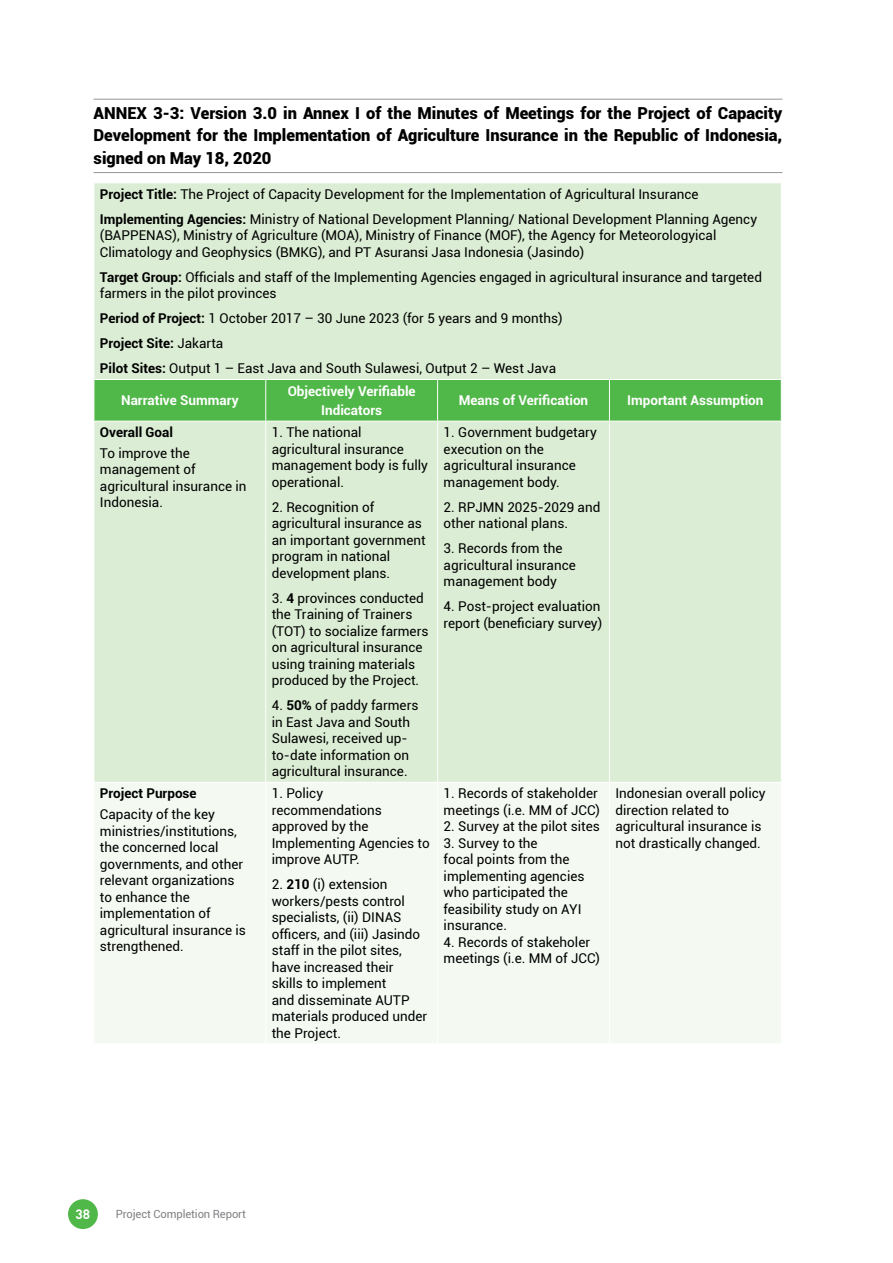
<style>
.page{position:relative;width:893px;height:1263px;background:#fff}
.page>*{position:absolute;margin:0;border:0;box-sizing:border-box;transform-origin:0 0}
.t1{font:900 16.5px/22.5px "Roboto";color:#000;text-align:justify}
.t2{font:13.5px/16.5px "Roboto";color:#000}
.t3{font:700 13.5px/19.5px "Roboto";color:#fff;text-align:center}
.t4{font:700 13.5px "Roboto";color:#000}
.t5{font:700 13.5px "DIN Pro";color:#fff}
.t6{font:11.25px "Roboto";letter-spacing:-.01em;color:#808285}
.s1{font-weight:700}
</style>
<div class="page">
<div style="left:68px;top:1199px;width:30px;height:30px;background:#50b848;border-radius:50%"></div>
<hr style="left:94px;top:99px;width:688px;height:1px;background:#939598">
<hr style="left:94px;top:172px;width:688px;height:1px;background:#939598">
<div style="left:95px;top:183px;width:686px;height:599px;background:#dbedd4"></div>
<div style="left:95px;top:380px;width:686px;height:41px;background:#50b848"></div>
<div style="left:95px;top:783px;width:686px;height:260px;background:#f4f9f2"></div>
<hr style="left:94px;top:379px;width:172px;height:1px;background:#fff">
<hr style="left:266px;top:379px;width:172px;height:1px;background:#fff">
<hr style="left:438px;top:379px;width:171px;height:1px;background:#fff">
<hr style="left:609px;top:379px;width:173px;height:1px;background:#fff">
<hr style="left:265px;top:380px;width:1px;height:41px;background:#fff">
<hr style="left:437px;top:380px;width:1px;height:41px;background:#fff">
<hr style="left:609px;top:380px;width:1px;height:41px;background:#fff">
<hr style="left:94px;top:421px;width:172px;height:1px;background:#fff">
<hr style="left:266px;top:421px;width:172px;height:1px;background:#fff">
<hr style="left:438px;top:421px;width:171px;height:1px;background:#fff">
<hr style="left:609px;top:421px;width:173px;height:1px;background:#fff">
<hr style="left:265px;top:421px;width:1px;height:361px;background:#fff">
<hr style="left:437px;top:421px;width:1px;height:361px;background:#fff">
<hr style="left:609px;top:421px;width:1px;height:361px;background:#fff">
<hr style="left:265px;top:783px;width:1px;height:260px;background:#fff">
<hr style="left:437px;top:783px;width:1px;height:260px;background:#fff">
<hr style="left:609px;top:783px;width:1px;height:260px;background:#fff">
<p class="t1" style="left:94px;top:101px;width:690px">ANNEX 3-3: Version 3.0 in Annex I of the Minutes of Meetings for the Project of Capacity Development for the Implementation of Agriculture Insurance in the Republic of Indonesia, signed on May 18, 2020</p>
<p class="t2" style="left:100px;top:181px;width:659px;line-height:25px"><span class="s1">Project Title:</span> The Project of Capacity Development for the Implementation of Agricultural Insurance<br><span class="s1">Implementing Agencies:</span> Ministry of National Development Planning/ National Development Planning Agency</p>
<p class="t2" style="left:100px;top:227px;width:618px">(BAPPENAS), Ministry of Agriculture (MOA), Ministry of Finance (MOF), the Agency for Meteorologyical<br>Climatology and Geophysics (BMKG), and PT Asuransi Jasa Indonesia (Jasindo)</p>
<p class="t2" style="left:100px;top:268px;width:664px"><span class="s1">Target Group:</span> Officials and staff of the Implementing Agencies engaged in agricultural insurance and targeted farmers in the pilot provinces</p>
<p class="t2" style="left:100px;top:306px;width:464px;line-height:25px"><span class="s1">Period of Project:</span> 1 October 2017 – 30 June 2023 (for 5 years and 9 months)<br><span class="s1">Project Site:</span> Jakarta<br><span class="s1">Pilot Sites:</span> Output 1 – East Java and South Sulawesi, Output 2 – West Java</p>
<p class="t3" style="left:121px;top:390px;width:119px">Narrative Summary</p>
<p class="t3" style="left:288px;top:380px;width:130px">Objectively Verifiable<br>Indicators</p>
<p class="t3" style="left:459px;top:390px;width:131px">Means of Verification</p>
<p class="t3" style="left:627px;top:390px;width:138px">Important Assumption</p>
<p class="t4" style="left:100px;top:423px;width:75px">Overall Goal</p>
<p class="t2" style="left:100px;top:444px;width:148px">To improve the management of agricultural insurance in<br>Indonesia.</p>
<p class="t2" style="left:444px;top:424px;width:155px">1. Government budgetary execution on the agricultural insurance management body.</p>
<p class="t2" style="left:444px;top:498px;width:158px">2. RPJMN 2025-2029 and other national plans.</p>
<p class="t2" style="left:444px;top:540px;width:134px">3. Records from the agricultural insurance management body</p>
<p class="t2" style="left:444px;top:598px;width:160px">4. Post-project evaluation report (beneficiary survey)</p>
<p class="t2" style="left:272px;top:424px;width:158px">1. The national agricultural insurance management body is fully operational.</p>
<p class="t2" style="left:272px;top:498px;width:155px">2. Recognition of agricultural insurance as an important government program in national development plans.</p>
<p class="t2" style="left:272px;top:589px;width:158px">3. <span class="s1">4</span> provinces conducted the Training of Trainers (TOT) to socialize farmers on agricultural insurance using training materials produced by the Project.</p>
<p class="t2" style="left:272px;top:697px;width:148px">4. <span class="s1">50%</span> of paddy farmers in East Java and South<br>Sulawesi, received up&shy;to-date information on agricultural insurance.</p>
<p class="t4" style="left:100px;top:784px;width:98px">Project Purpose</p>
<p class="t2" style="left:100px;top:805px;width:148px">Capacity of the key ministries/institutions, the concerned local governments, and other relevant organizations to enhance the implementation of agricultural insurance is strengthened.</p>
<p class="t2" style="left:272px;top:785px;width:160px">1. Policy recommendations approved by the<br>Implementing Agencies to improve AUTP.</p>
<p class="t2" style="left:272px;top:876px;width:157px">2. <span class="s1">210</span> (i) extension workers/pests control specialists, (ii) DINAS officers, and (iii) Jasindo staff in the pilot sites, have increased their skills to implement<br>and disseminate AUTP materials produced under the Project.</p>
<p class="t2" style="left:444px;top:785px;width:158px">1. Records of stakeholder meetings (i.e. MM of JCC)</p>
<p class="t2" style="left:444px;top:818px;width:158px">2. Survey at the pilot sites</p>
<p class="t2" style="left:444px;top:834px;width:142px">3. Survey to the<br>focal points from the implementing agencies who participated the feasibility study on AYI insurance.</p>
<p class="t2" style="left:444px;top:933px;width:158px">4. Records of stakeholer meetings (i.e. MM of JCC)</p>
<p class="t2" style="left:615px;top:785px;width:152px">Indonesian overall policy direction related to agricultural insurance is not drastically changed.</p>
<p class="t5" style="left:76px;top:1205px;width:16px">38</p>
<p class="t6" style="left:116px;top:1206px;width:132px">Project Completion Report</p>
</div>
